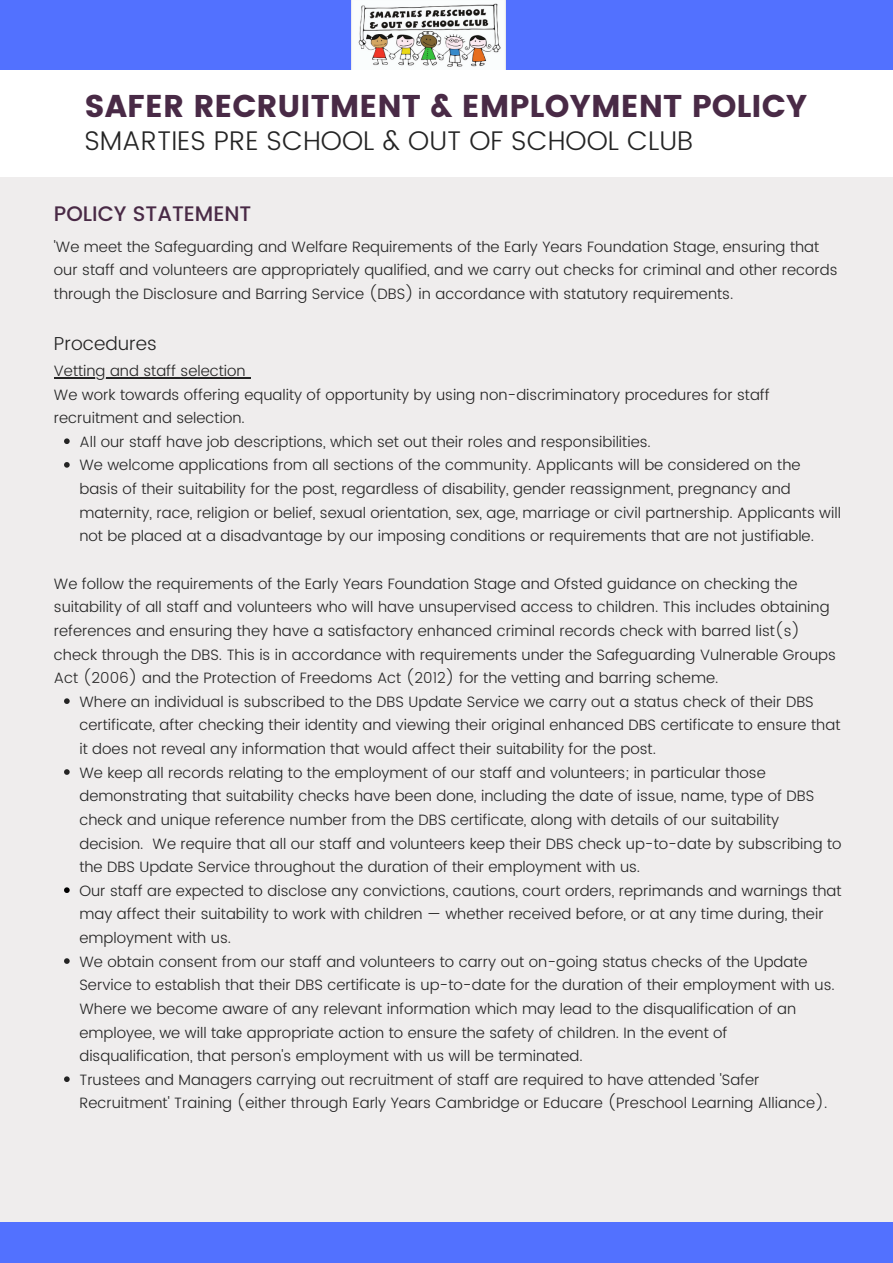
<style>
.page{position:relative;width:893px;height:1263px;background:#fff}
.page>*{position:absolute;margin:0;border:0;box-sizing:border-box;transform-origin:0 0}
.t1{font:31.42px "Poppins";color:#492a46}
.t2{font:300 27px "Poppins";color:#242424}
.t3{font:500 21px "Poppins";color:#492a46}
.t4{font:300 18.75px "Poppins";color:#242424}
.t5{font:300 15px/23.6px "Poppins";color:#242424}
</style>
<div class="page">
<div style="left:0;top:178px;width:893px;height:1044px;background:#efeded"></div>
<div style="left:0;top:1222px;width:893px;height:41px;background:#5271ff"></div>
<div style="left:0;top:0;width:893px;height:69px;background:#5271ff"></div>
<svg style="left:64px;top:438px;width:6px;height:6px"></svg>
<svg style="left:64px;top:462px;width:6px;height:6px"></svg>
<svg style="left:64px;top:698px;width:6px;height:6px"></svg>
<svg style="left:64px;top:769px;width:6px;height:6px"></svg>
<svg style="left:64px;top:887px;width:6px;height:6px"></svg>
<svg style="left:64px;top:958px;width:6px;height:6px"></svg>
<svg style="left:64px;top:1076px;width:6px;height:6px"></svg>
<hr style="left:54px;top:377px;width:192px;height:1px;background:#242424">
<img style="left:351px;top:0;width:154px;height:69px">
<h1 class="t1" style="left:84px;top:88px;width:724px">SAFER RECRUITMENT &amp; EMPLOYMENT POLICY</h1>
<h2 class="t2" style="left:84px;top:125px;width:610px">SMARTIES PRE SCHOOL &amp; OUT OF SCHOOL CLUB</h2>
<h3 class="t3" style="left:54px;top:202px;width:199px">POLICY STATEMENT</h3>
<p class="t5" style="left:54px;top:235px;width:785px">'We meet the Safeguarding and Welfare Requirements of the Early Years Foundation Stage, ensuring that our staff and volunteers are appropriately qualified, and we carry out checks for criminal and other records through the Disclosure and Barring Service (DBS) in accordance with statutory requirements.</p>
<p class="t4" style="left:54px;top:333px;width:104px">Procedures</p>
<p class="t5" style="left:54px;top:359px;width:717px">Vetting and staff selection<br>We work towards offering equality of opportunity by using non-discriminatory procedures for staff recruitment and selection.</p>
<p class="t5" style="left:79px;top:430px;width:763px">All our staff have job descriptions, which set out their roles and responsibilities.<br>We welcome applications from all sections of the community. Applicants will be considered on the basis of their suitability for the post, regardless of disability, gender reassignment, pregnancy and maternity, race, religion or belief, sexual orientation, sex, age, marriage or civil partnership. Applicants will not be placed at a disadvantage by our imposing conditions or requirements that are not justifiable.</p>
<p class="t5" style="left:54px;top:572px;width:783px">We follow the requirements of the Early Years Foundation Stage and Ofsted guidance on checking the suitability of all staff and volunteers who will have unsupervised access to children. This includes obtaining references and ensuring they have a satisfactory enhanced criminal records check with barred list(s) check through the DBS. This is in accordance with requirements under the Safeguarding Vulnerable Groups Act (2006) and the Protection of Freedoms Act (2012) for the vetting and barring scheme.</p>
<p class="t5" style="left:79px;top:690px;width:763px">Where an individual is subscribed to the DBS Update Service we carry out a status check of their DBS certificate, after checking their identity and viewing their original enhanced DBS certificate to ensure that it does not reveal any information that would affect their suitability for the post.<br>We keep all records relating to the employment of our staff and volunteers; in particular those demonstrating that suitability checks have been done, including the date of issue, name, type of DBS check and unique reference number from the DBS certificate, along with details of our suitability decision. We require that all our staff and volunteers keep their DBS check up-to-date by subscribing to the DBS Update Service throughout the duration of their employment with us.<br>Our staff are expected to disclose any convictions, cautions, court orders, reprimands and warnings that may affect their suitability to work with children — whether received before, or at any time during, their employment with us.<br>We obtain consent from our staff and volunteers to carry out on-going status checks of the Update Service to establish that their DBS certificate is up-to-date for the duration of their employment with us.<br>Where we become aware of any relevant information which may lead to the disqualification of an employee, we will take appropriate action to ensure the safety of children. In the event of disqualification, that person's employment with us will be terminated.<br>Trustees and Managers carrying out recruitment of staff are required to have attended 'Safer Recruitment' Training (either through Early Years Cambridge or Educare (Preschool Learning Alliance).</p>
</div>
